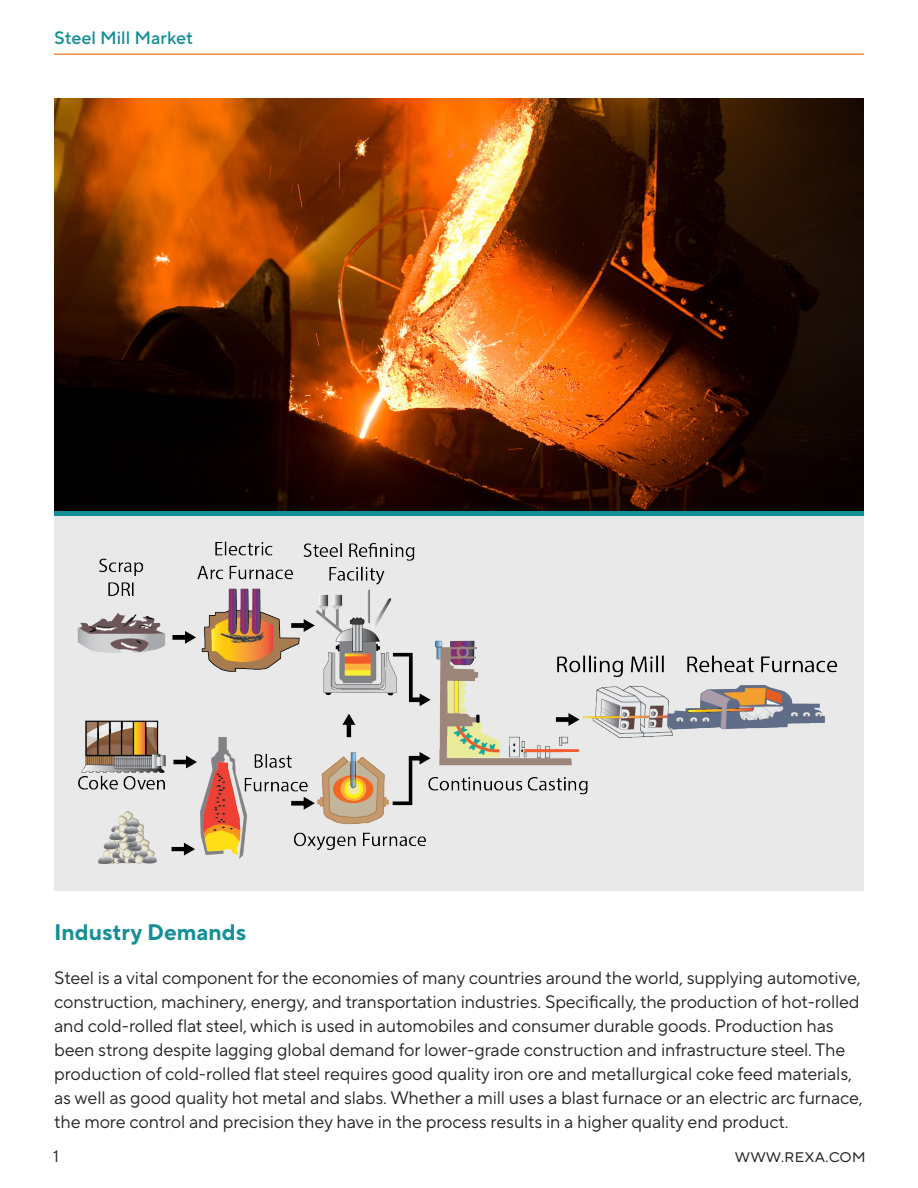
<style>
.page{position:relative;width:918px;height:1188px;background:#fff}
.page>*{position:absolute;margin:0;border:0;box-sizing:border-box;transform-origin:0 0}
.t1{font:700 22.5px "TT Norms Pro";color:#138f96}
.t2{font:18px/24px "TT Norms Pro";letter-spacing:-.01em;color:#231f20}
.t3{font:500 18px "TT Norms Pro";color:#138f96}
.t4{font:16.5px "TT Norms Pro";color:#231f20}
</style>
<div class="page">
<img style="left:54px;top:99px;width:809px;height:412px">
<div style="left:54px;top:516px;width:810px;height:374px;background:#e9e9e9"></div>
<div style="left:54px;top:511px;width:810px;height:5px;background:#138f96"></div>
<hr style="left:54px;top:53px;width:810px;height:2px;background:#f58a43">
<img style="left:77px;top:541px;width:761px;height:323px">
<p class="t3" style="left:54px;top:24px;width:140px">Steel Mill Market</p>
<p class="t1" style="left:54px;top:915px;width:194px">Industry Demands</p>
<p class="t2" style="left:54px;top:966px;width:810px">Steel is a vital component for the economies of many countries around the world, supplying automotive, construction, machinery, energy, and transportation industries. Specifically, the production of hot-rolled and cold-rolled flat steel, which is used in automobiles and consumer durable goods. Production has been strong despite lagging global demand for lower-grade construction and infrastructure steel. The production of cold-rolled flat steel requires good quality iron ore and metallurgical coke feed materials, as well as good quality hot metal and slabs. Whether a mill uses a blast furnace or an electric arc furnace, the more control and precision they have in the process results in a higher quality end product.</p>
<p class="t4" style="left:53px;top:1144px;width:7px">1</p>
<p class="t4" style="left:735px;top:1145px;width:132px">www.rexa.com</p>
</div>
